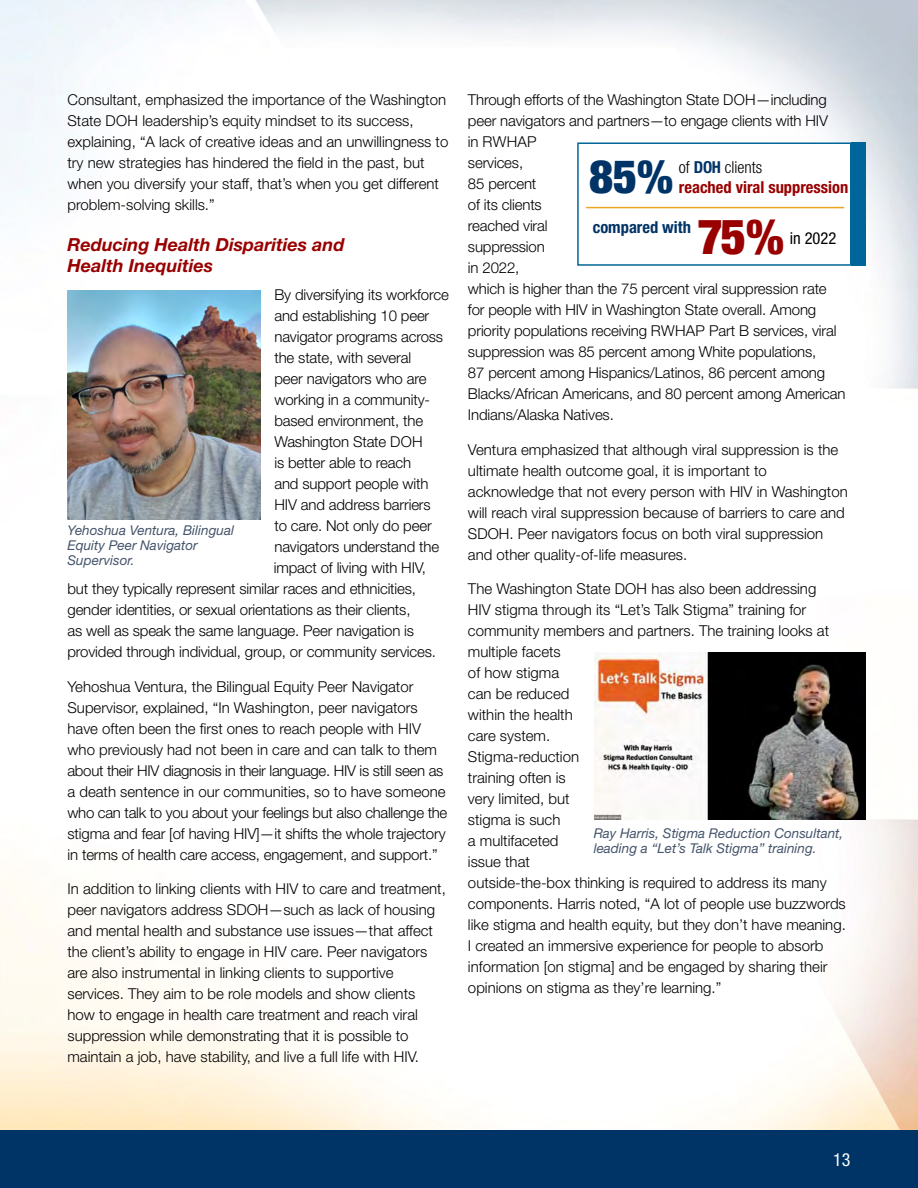
<style>
.page{position:relative;width:918px;height:1188px;background:#fff}
.page>*{position:absolute;margin:0;border:0;box-sizing:border-box;transform-origin:0 0}
.t1{font:900 condensed 48.75px "Helvetica Neue LT Std";color:#900}
.t2{font:900 condensed 46.35px "Helvetica Neue LT Std";color:#036}
.t3{font:italic 700 18px/21px "Helvetica Neue LT Std";color:#900}
.t4{font:condensed 18px "Helvetica Neue LT Std";color:#fff}
.t5{font:700 condensed 16.5px/19.5px "Helvetica Neue LT Std";color:#900}
.t6{font:700 condensed 16.5px "Helvetica Neue LT Std";color:#036}
.t7{font:condensed 16.5px "Helvetica Neue LT Std";color:#000}
.t8{font:300 15px/21px "Helvetica Neue LT Std";color:#000}
.t9{font:italic 13.5px/15px "Helvetica Neue LT Std";color:#44546a}
.s1{font-weight:300;color:#000}
.s2{color:#036}
</style>
<div class="page">
<img style="left:0;top:0;width:918px;height:1130px">
<div style="left:0;top:1130px;width:918px;height:58px;background:#036"></div>
<img style="left:68px;top:290px;width:193px;height:229px">
<img style="left:594px;top:653px;width:272px;height:166px">
<div style="left:577px;top:142px;width:275px;height:124px;background:#fff;border:2px solid #069"></div>
<hr style="left:586px;top:207px;width:258px;height:1px;background:#eca421">
<div style="left:851px;top:143px;width:15px;height:123px;background:#069"></div>
<p class="t8" style="left:68px;top:89px;width:382px">Consultant, emphasized the importance of the Washington State D O H leadership’s equity mindset to its success, explaining, “A lack of creative ideas and an unwillingness to try new strategies has hindered the field in the past, but when you diversify your staff, that’s when you get different problem-solving skills.”</p>
<h3 class="t3" style="left:68px;top:234px;width:278px">Reducing Health Disparities and<br>Health Inequities</h3>
<p class="t8" style="left:274px;top:284px;width:176px">By diversifying its workforce</p>
<p class="t8" style="left:274px;top:305px;width:156px">and establishing 10 peer</p>
<p class="t8" style="left:274px;top:326px;width:170px">navigator programs across</p>
<p class="t8" style="left:274px;top:347px;width:138px">the state, with several</p>
<p class="t8" style="left:274px;top:368px;width:154px">peer navigators who are</p>
<p class="t8" style="left:274px;top:389px;width:157px">working in a community-</p>
<p class="t8" style="left:274px;top:410px;width:150px">based environment, the</p>
<p class="t8" style="left:274px;top:431px;width:150px">Washington State D O H</p>
<p class="t8" style="left:274px;top:452px;width:138px">is better able to reach</p>
<p class="t8" style="left:274px;top:473px;width:155px">and support people with</p>
<p class="t8" style="left:274px;top:494px;width:158px">HIV and address barriers</p>
<p class="t8" style="left:274px;top:515px;width:159px">to care. Not only do peer</p>
<p class="t8" style="left:274px;top:536px;width:166px">navigators understand the</p>
<p class="t8" style="left:274px;top:557px;width:154px">impact of living with HIV,</p>
<p class="t8" style="left:67px;top:578px;width:350px">but they typically represent similar races and ethnicities,</p>
<p class="t8" style="left:67px;top:599px;width:345px">gender identities, or sexual orientations as their clients,</p>
<p class="t8" style="left:67px;top:620px;width:348px">as well as speak the same language. Peer navigation is</p>
<p class="t8" style="left:67px;top:641px;width:370px">provided through individual, group, or community services.</p>
<p class="t8" style="left:67px;top:676px;width:381px">Yehoshua Ventura, the Bilingual Equity Peer Navigator Supervisor, explained, “In Washington, peer navigators have often been the first ones to reach people with HIV who previously had not been in care and can talk to them about their HIV diagnosis in their language. HIV is still seen as a death sentence in our communities, so to have someone who can talk to you about your feelings but also challenge the stigma and fear [of having HIV]—it shifts the whole trajectory in terms of health care access, engagement, and support.”</p>
<p class="t8" style="left:67px;top:878px;width:380px">In addition to linking clients with HIV to care and treatment, peer navigators address SDOH—such as lack of housing and mental health and substance use issues—that affect the client’s ability to engage in HIV care. Peer navigators are also instrumental in linking clients to supportive services. They aim to be role models and show clients how to engage in health care treatment and reach viral suppression while demonstrating that it is possible to maintain a job, have stability, and live a full life with HIV.</p>
<p class="t9" style="left:68px;top:523px;width:168px">Yehoshua Ventura, Bilingual<br>Equity Peer Navigator<br>Supervisor.</p>
<p class="t8" style="left:468px;top:89px;width:379px">Through efforts of the Washington State D O H —including peer navigators and partners—to engage clients with HIV<br>in R W H A P<br>services,<br>85 percent<br>of its clients<br>reached viral<br>suppression<br>in 2022,<br>which is higher than the 75 percent viral suppression rate for people with HIV in Washington State overall. Among priority populations receiving R W H A P Part B services, viral suppression was 85 percent among White populations,<br>87 percent among Hispanics/Latinos, 86 percent among Blacks/African Americans, and 80 percent among American Indians/Alaska Natives.</p>
<p class="t8" style="left:468px;top:439px;width:381px">Ventura emphasized that although viral suppression is the ultimate health outcome goal, it is important to acknowledge that not every person with HIV in Washington will reach viral suppression because of barriers to care and SDOH. Peer navigators focus on both viral suppression and other quality-of-life measures.</p>
<p class="t8" style="left:468px;top:578px;width:379px">The Washington State D O H has also been addressing<br>HIV stigma through its “Let’s Talk Stigma” training for community members and partners. The training looks at multiple facets<br>of how stigma<br>can be reduced<br>within the health<br>care system.<br>Stigma-reduction<br>training often is<br>very limited, but<br>stigma is such<br>a multifaceted<br>issue that<br>outside-the-box thinking is required to address its many components. Harris noted, “A lot of people use buzzwords like stigma and health equity, but they don’t have meaning.<br>I created an immersive experience for people to absorb information [on stigma] and be engaged by sharing their opinions on stigma as they’re learning.”</p>
<p class="t2" style="left:589px;top:148px;width:86px">85%</p>
<p class="t5" style="left:679px;top:158px;width:171px"><span class="s1">of</span> <span class="s2">D O H</span> <span class="s1">clients<br></span>reached viral suppression</p>
<p class="t6" style="left:593px;top:217px;width:100px">compared with</p>
<p class="t7" style="left:790px;top:229px;width:48px">in 2022</p>
<p class="t1" style="left:697px;top:207px;width:88px">75%</p>
<p class="t9" style="left:594px;top:826px;width:251px">Ray Harris, Stigma Reduction Consultant, leading a “Let’s Talk Stigma” training.</p>
<p class="t4" style="left:833px;top:1150px;width:19px">13</p>
</div>
